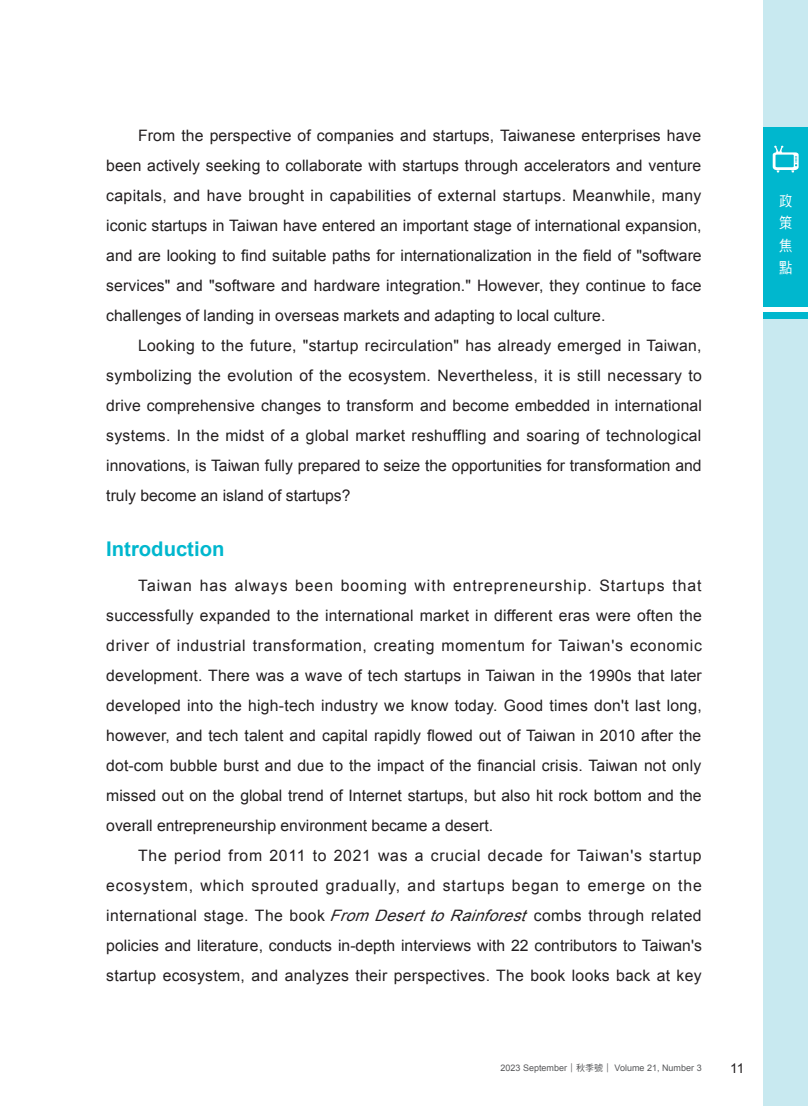
<style>
.page{position:relative;width:808px;height:1106px;background:#fff}
.page>*{position:absolute;margin:0;border:0;box-sizing:border-box;transform-origin:0 0}
.t1{font:700 20.25px "Arial";color:#00b7ce}
.t2{font:15.75px/30px "Arial";color:#231f20;text-align:justify}
.t3{font:14.85px/22.4px "DF Hei Std W5";color:#fff;text-align:justify;scale:.89 1}
.t4{font:13.5px "Arial";color:#231f20}
.t5{font:9px "Arial";color:#57585a}
.s1{font-style:italic}
.s2{font-family:"DF Hei Std W5"}
</style>
<div class="page">
<div style="left:763px;top:0;width:45px;height:1106px;background:#c8e9f0"></div>
<div style="left:763px;top:128px;width:45px;height:191px;background:#00b7ce"></div>
<svg style="left:773px;top:146px;width:25px;height:26px"></svg>
<hr style="left:763px;top:307px;width:45px;height:4px;background:#fff">
<p class="t2" style="left:106px;top:121px;width:597px;text-indent:32px">From the perspective of companies and startups, Taiwanese enterprises have been actively seeking to collaborate with startups through accelerators and venture capitals, and have brought in capabilities of external startups. Meanwhile, many iconic startups in Taiwan have entered an important stage of international expansion, and are looking to find suitable paths for internationalization in the field of "software services" and "software and hardware integration." However, they continue to face challenges of landing in overseas markets and adapting to local culture.</p>
<p class="t2" style="left:106px;top:331px;width:597px;text-indent:32px">Looking to the future, "startup recirculation" has already emerged in Taiwan, symbolizing the evolution of the ecosystem. Nevertheless, it is still necessary to drive comprehensive changes to transform and become embedded in international systems. In the midst of a global market reshuffling and soaring of technological innovations, is Taiwan fully prepared to seize the opportunities for transformation and truly become an island of startups?</p>
<p class="t1" style="left:106px;top:536px;width:120px">Introduction</p>
<p class="t2" style="left:106px;top:571px;width:597px;text-indent:32px">Taiwan has always been booming with entrepreneurship. Startups that successfully expanded to the international market in different eras were often the driver of industrial transformation, creating momentum for Taiwan's economic development. There was a wave of tech startups in Taiwan in the 1990s that later developed into the high-tech industry we know today. Good times don't last long, however, and tech talent and capital rapidly flowed out of Taiwan in 2010 after the dot-com bubble burst and due to the impact of the financial crisis. Taiwan not only missed out on the global trend of Internet startups, but also hit rock bottom and the overall entrepreneurship environment became a desert.</p>
<p class="t2" style="left:106px;top:841px;width:597px;text-indent:32px">The period from 2011 to 2021 was a crucial decade for Taiwan's startup ecosystem, which sprouted gradually, and startups began to emerge on the international stage. The book <span class="s1">From DeserttoRainforest</span> combs through related policies and literature, conducts in-depth interviews with 22 contributors to Taiwan's startup ecosystem, and analyzes their perspectives. The book looks back at key</p>
<p class="t5" style="left:500px;top:1062px;width:203px">2023 September<span class="s2">｜秋季號｜</span> Volume 21, Number 3</p>
<p class="t4" style="left:730px;top:1059px;width:16px">11</p>
<p class="t3" style="left:779px;top:189px;width:16px">政策焦點</p>
</div>
